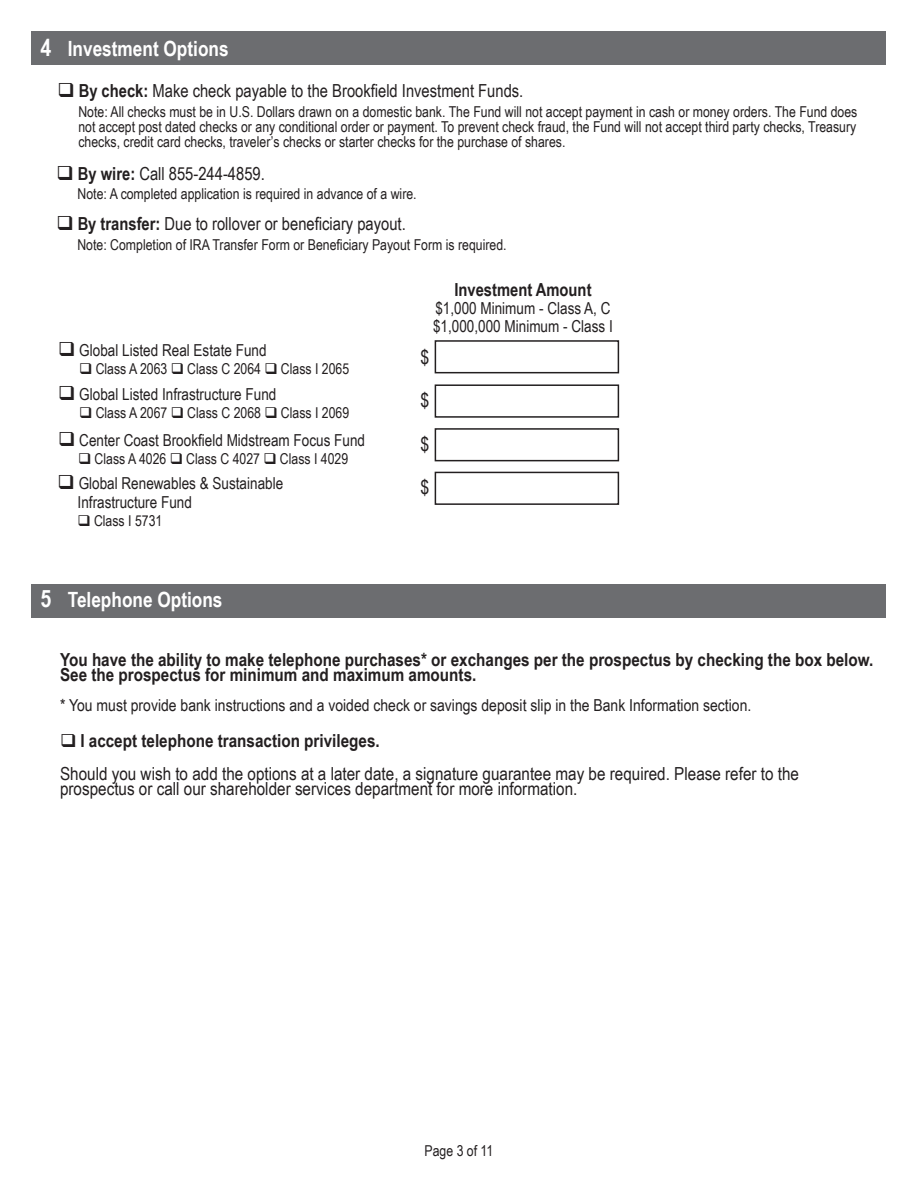
<style>
.page{position:relative;width:918px;height:1188px;background:#fff}
.page>*{position:absolute;margin:0;border:0;box-sizing:border-box;transform-origin:0 0}
.t1{font:700 21px "Arial Narrow";color:#fff}
.t2{font:19.5px "Arial Narrow";color:#231f20}
.t3{font:18px/15px "Arial Narrow";color:#231f20}
.t4{font:700 18px/15px "Arial Narrow";color:#231f20}
.t5{font:16.5px "Arial Narrow";color:#231f20}
.t6{font:15px/15px "Arial Narrow";color:#231f20;text-align:justify}
.s1{font-size:24px}
.s2{font-weight:700}
</style>
<div class="page">
<div style="left:435px;top:340px;width:184px;height:33px;border:2px solid #231f20"></div>
<div style="left:435px;top:384px;width:184px;height:34px;border:2px solid #231f20"></div>
<div style="left:435px;top:428px;width:184px;height:33px;border:2px solid #231f20"></div>
<div style="left:435px;top:472px;width:184px;height:33px;border:2px solid #231f20"></div>
<div style="left:32px;top:32px;width:854px;height:33px;background:#6c6d70"></div>
<div style="left:31px;top:584px;width:855px;height:34px;background:#6c6d70"></div>
<p class="t1" style="left:40px;top:33px;width:190px"><span class="s1">4</span> Investment Options</p>
<p class="t1" style="left:71px;top:35px;width:162px">Investment Options</p>
<p class="t3" style="left:57px;top:83px;width:468px">❑ <span class="s2">By check:</span> Make check payable to the Brookfield Investment Funds.</p>
<p class="t6" style="left:78px;top:104px;width:781px">Note: All checks must be in U.S. Dollars drawn on a domestic bank. The Fund will not accept payment in cash or money orders. The Fund does not accept post dated checks or any conditional order or payment. To prevent check fraud, the Fund will not accept third party checks, Treasury checks, credit card checks, traveler’s checks or starter checks for the purchase of shares.</p>
<p class="t3" style="left:57px;top:165px;width:210px">❑ <span class="s2">By wire:</span> Call 855-244-4859.</p>
<p class="t6" style="left:78px;top:186px;width:341px">Note: A completed application is required in advance of a wire.</p>
<p class="t3" style="left:56px;top:216px;width:351px">❑ <span class="s2">By transfer:</span> Due to rollover or beneficiary payout.</p>
<p class="t6" style="left:77px;top:236px;width:431px">Note: Completion of IRA Transfer Form or Beneficiary Payout Form is required.</p>
<p class="t5" style="left:58px;top:338px;width:210px">❑ Global Listed Real Estate Fund</p>
<p class="t6" style="left:79px;top:360px;width:271px">❑ Class A 2063 ❑ Class C 2064 ❑ Class I 2065</p>
<p class="t5" style="left:58px;top:382px;width:220px">❑ Global Listed Infrastructure Fund</p>
<p class="t6" style="left:79px;top:405px;width:271px">❑ Class A 2067 ❑ Class C 2068 ❑ Class I 2069</p>
<p class="t5" style="left:58px;top:428px;width:309px">❑ Center Coast Brookfield Midstream Focus Fund</p>
<p class="t6" style="left:78px;top:451px;width:271px">❑ Class A 4026 ❑ Class C 4027 ❑ Class I 4029</p>
<p class="t5" style="left:57px;top:471px;width:227px">❑ Global Renewables &amp; Sustainable</p>
<p class="t5" style="left:78px;top:490px;width:116px">Infrastructure Fund</p>
<p class="t6" style="left:78px;top:513px;width:86px">❑ Class I 5731</p>
<p class="t1" style="left:40px;top:584px;width:184px"><span class="s1">5</span> Telephone Options</p>
<p class="t4" style="left:454px;top:281px;width:139px">Investment Amount</p>
<p class="t5" style="left:435px;top:296px;width:177px">$1,000 Minimum - Class A, C</p>
<p class="t5" style="left:433px;top:314px;width:181px">$1,000,000 Minimum - Class I</p>
<p class="t2" style="left:420px;top:343px;width:10px">$</p>
<p class="t2" style="left:420px;top:386px;width:10px">$</p>
<p class="t2" style="left:420px;top:429px;width:10px">$</p>
<p class="t2" style="left:420px;top:473px;width:10px">$</p>
<p class="t4" style="left:60px;top:651px;width:815px">You have the ability to make telephone purchases* or exchanges per the prospectus by checking the box below.<br>See the prospectus for minimum and maximum amounts.</p>
<p class="t5" style="left:60px;top:693px;width:693px">* You must provide bank instructions and a voided check or savings deposit slip in the Bank Information section.</p>
<p class="t4" style="left:60px;top:732px;width:321px">❑ I accept telephone transaction privileges.</p>
<p class="t3" style="left:60px;top:765px;width:740px">Should you wish to add the options at a later date, a signature guarantee may be required. Please refer to the prospectus or call our shareholder services department for more information.</p>
<p class="t6" style="left:425px;top:1142px;width:70px">Page 3 of 11</p>
</div>
